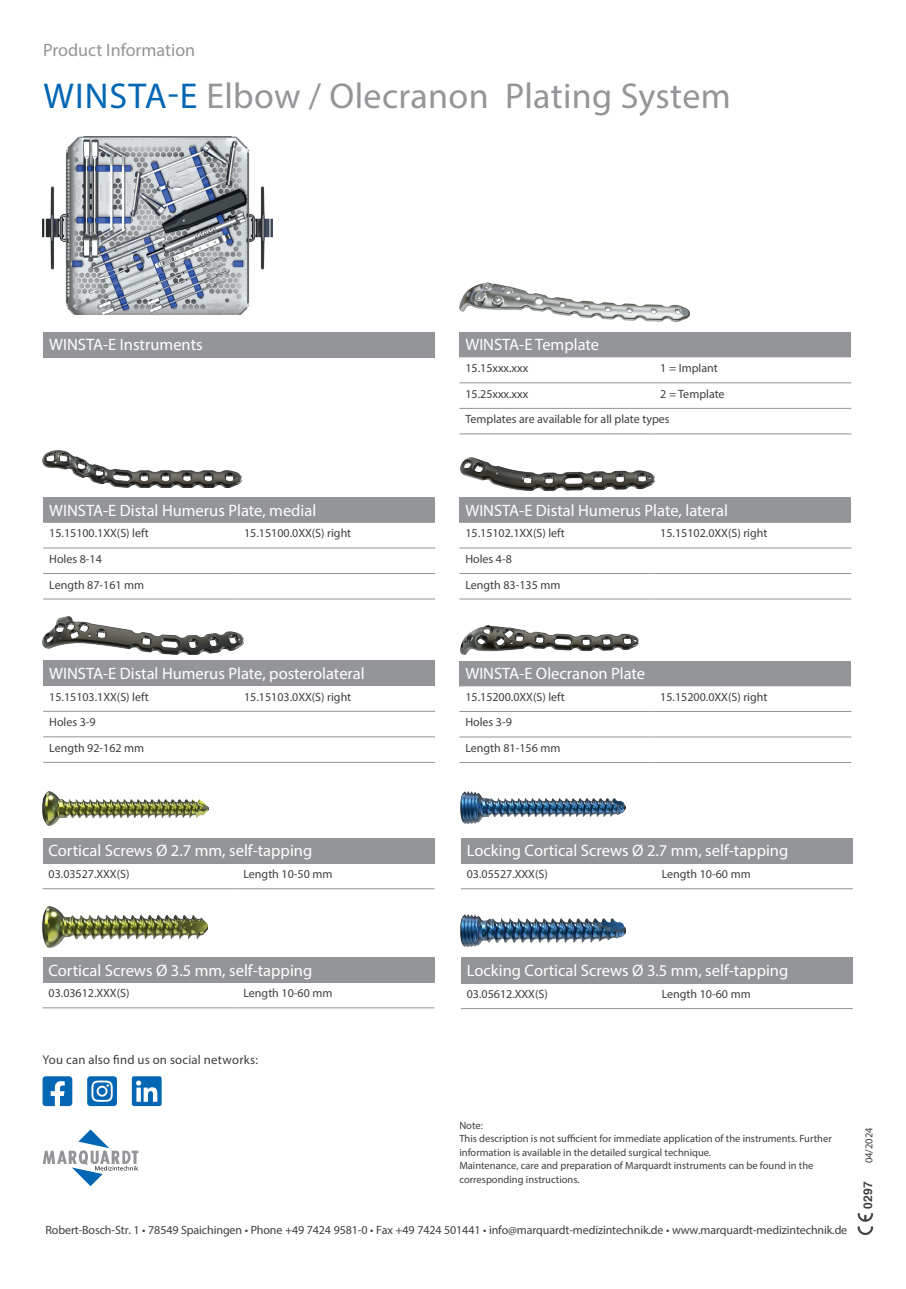
<style>
.page{position:relative;width:906px;height:1289px;background:#fff}
.page>*{position:absolute;margin:0;border:0;box-sizing:border-box;transform-origin:0 0}
.t1{font:36px "Myriad Pro";letter-spacing:.01em;color:#939598}
.t2{font:18px "Myriad Pro";color:#939598}
.t3{font:16.5px "Myriad Pro";color:#fff}
.t4{font:12.75px "Myriad Pro";letter-spacing:.02em;color:#3e3e3f}
.t5{font:12px/25.5px "Myriad Pro";color:#3e3e3f}
.t6{font:700 12px "Helvetica";color:#3e3e3f}
.t7{font:10.5px/13.5px "Myriad Pro";color:#3e3e3f}
.s1{color:#0166b3}
</style>
<div class="page">
<div style="left:43px;top:332px;width:392px;height:25px;background:#939598"></div>
<div style="left:43px;top:497px;width:392px;height:26px;background:#939598"></div>
<svg style="left:43px;top:548px;width:392px;height:1px"></svg>
<hr style="left:43px;top:547px;width:195px;height:1px;background:#939598">
<hr style="left:238px;top:547px;width:197px;height:1px;background:#939598">
<hr style="left:43px;top:573px;width:195px;height:1px;background:#939598">
<hr style="left:238px;top:573px;width:197px;height:1px;background:#939598">
<hr style="left:43px;top:598px;width:195px;height:1px;background:#939598">
<hr style="left:238px;top:598px;width:197px;height:1px;background:#939598">
<div style="left:459px;top:497px;width:392px;height:26px;background:#939598"></div>
<svg style="left:459px;top:548px;width:392px;height:1px"></svg>
<hr style="left:459px;top:547px;width:195px;height:1px;background:#939598">
<hr style="left:654px;top:547px;width:197px;height:1px;background:#939598">
<hr style="left:459px;top:573px;width:195px;height:1px;background:#939598">
<hr style="left:654px;top:573px;width:197px;height:1px;background:#939598">
<hr style="left:459px;top:598px;width:195px;height:1px;background:#939598">
<hr style="left:654px;top:598px;width:197px;height:1px;background:#939598">
<div style="left:43px;top:660px;width:392px;height:26px;background:#939598"></div>
<svg style="left:43px;top:710px;width:392px;height:52px"></svg>
<hr style="left:43px;top:711px;width:195px;height:1px;background:#939598">
<hr style="left:238px;top:711px;width:197px;height:1px;background:#939598">
<hr style="left:43px;top:736px;width:195px;height:1px;background:#939598">
<hr style="left:238px;top:736px;width:197px;height:1px;background:#939598">
<hr style="left:43px;top:762px;width:195px;height:1px;background:#939598">
<hr style="left:238px;top:762px;width:197px;height:1px;background:#939598">
<div style="left:459px;top:660px;width:392px;height:26px;background:#939598"></div>
<svg style="left:459px;top:686px;width:392px;height:52px"></svg>
<hr style="left:459px;top:711px;width:195px;height:1px;background:#939598">
<hr style="left:654px;top:711px;width:197px;height:1px;background:#939598">
<hr style="left:459px;top:736px;width:195px;height:1px;background:#939598">
<hr style="left:654px;top:736px;width:197px;height:1px;background:#939598">
<hr style="left:459px;top:762px;width:195px;height:1px;background:#939598">
<hr style="left:654px;top:762px;width:197px;height:1px;background:#939598">
<div style="left:43px;top:957px;width:391px;height:25px;background:#939598"></div>
<hr style="left:43px;top:1007px;width:194px;height:1px;background:#939598">
<hr style="left:237px;top:1007px;width:197px;height:1px;background:#939598">
<div style="left:461px;top:957px;width:391px;height:26px;background:#939598"></div>
<hr style="left:461px;top:1008px;width:194px;height:1px;background:#939598">
<hr style="left:655px;top:1008px;width:197px;height:1px;background:#939598">
<div style="left:43px;top:838px;width:391px;height:25px;background:#939598"></div>
<hr style="left:43px;top:888px;width:194px;height:1px;background:#939598">
<hr style="left:237px;top:888px;width:197px;height:1px;background:#939598">
<div style="left:461px;top:838px;width:391px;height:25px;background:#939598"></div>
<hr style="left:461px;top:888px;width:194px;height:1px;background:#939598">
<hr style="left:655px;top:888px;width:197px;height:1px;background:#939598">
<img style="left:43px;top:136px;width:229px;height:179px">
<img style="left:461px;top:458px;width:194px;height:33px">
<img style="left:43px;top:450px;width:198px;height:37px">
<img style="left:461px;top:625px;width:177px;height:30px">
<img style="left:43px;top:617px;width:200px;height:37px">
<img style="left:461px;top:791px;width:164px;height:32px">
<img style="left:461px;top:914px;width:164px;height:32px">
<img style="left:43px;top:906px;width:164px;height:41px">
<img style="left:43px;top:791px;width:165px;height:34px">
<svg style="left:43px;top:1129px;width:95px;height:57px"></svg>
<img style="left:857px;top:1213px;width:17px;height:22px">
<svg style="left:87px;top:1076px;width:30px;height:30px"></svg>
<svg style="left:43px;top:1076px;width:29px;height:30px"></svg>
<svg style="left:132px;top:1076px;width:30px;height:30px"></svg>
<img style="left:459px;top:283px;width:230px;height:38px">
<div style="left:459px;top:332px;width:392px;height:25px;background:#939598"></div>
<svg style="left:459px;top:357px;width:392px;height:51px"></svg>
<hr style="left:459px;top:382px;width:195px;height:1px;background:#939598">
<hr style="left:654px;top:382px;width:197px;height:1px;background:#939598">
<hr style="left:459px;top:408px;width:195px;height:1px;background:#939598">
<hr style="left:654px;top:408px;width:197px;height:1px;background:#939598">
<hr style="left:459px;top:433px;width:195px;height:1px;background:#939598">
<hr style="left:654px;top:433px;width:197px;height:1px;background:#939598">
<h2 class="t2" style="left:43px;top:39px;width:154px">Product Information</h2>
<h1 class="t1" style="left:44px;top:74px;width:688px"><span class="s1">WINSTA-E</span> Elbow / Olecranon Plating System</h1>
<h3 class="t3" style="left:49px;top:334px;width:155px">WINSTA-E Instruments</h3>
<h3 class="t3" style="left:49px;top:500px;width:269px">WINSTA-E Distal Humerus Plate, medial</h3>
<p class="t5" style="left:49px;top:520px;width:101px">15.15100.1XX(S) left</p>
<p class="t5" style="left:244px;top:520px;width:109px">15.15100.0XX(S) right</p>
<p class="t5" style="left:49px;top:546px;width:97px">Holes 8-14<br>Length 87-161 mm</p>
<h3 class="t3" style="left:49px;top:663px;width:317px">WINSTA-E Distal Humerus Plate, posterolateral</h3>
<p class="t5" style="left:49px;top:683px;width:101px">15.15103.1XX(S) left</p>
<p class="t5" style="left:244px;top:683px;width:109px">15.15103.0XX(S) right</p>
<p class="t5" style="left:49px;top:709px;width:97px">Holes 3-9<br>Length 92-162 mm</p>
<h3 class="t3" style="left:465px;top:334px;width:135px">WINSTA-E Template</h3>
<p class="t5" style="left:465px;top:355px;width:64px">15.15xxx.xxx</p>
<p class="t5" style="left:660px;top:355px;width:59px">1 = Implant</p>
<p class="t5" style="left:465px;top:381px;width:64px">15.25xxx.xxx</p>
<p class="t5" style="left:465px;top:381px;width:261px;text-indent:195px">2 = Template<br>Templates are available for all plate types</p>
<h3 class="t3" style="left:465px;top:500px;width:264px">WINSTA-E Distal Humerus Plate, lateral</h3>
<p class="t5" style="left:465px;top:520px;width:101px">15.15102.1XX(S) left</p>
<p class="t5" style="left:660px;top:520px;width:109px">15.15102.0XX(S) right</p>
<p class="t5" style="left:465px;top:546px;width:97px">Holes 4-8<br>Length 83-135 mm</p>
<h3 class="t3" style="left:465px;top:663px;width:181px">WINSTA-E Olecranon Plate</h3>
<p class="t5" style="left:465px;top:684px;width:101px">15.15200.0XX(S) left</p>
<p class="t5" style="left:660px;top:684px;width:109px">15.15200.0XX(S) right</p>
<p class="t5" style="left:465px;top:709px;width:97px">Holes 3-9<br>Length 81-156 mm</p>
<h3 class="t3" style="left:49px;top:840px;width:265px">Cortical Screws Ø 2.7 mm, self-tapping</h3>
<p class="t5" style="left:49px;top:861px;width:82px">03.03527.XXX(S)</p>
<p class="t5" style="left:243px;top:861px;width:90px">Length 10-50 mm</p>
<h3 class="t3" style="left:467px;top:840px;width:323px">Locking Cortical Screws Ø 2.7 mm, self-tapping</h3>
<p class="t5" style="left:467px;top:861px;width:82px">03.05527.XXX(S)</p>
<p class="t5" style="left:661px;top:861px;width:90px">Length 10-60 mm</p>
<h3 class="t3" style="left:49px;top:959px;width:265px">Cortical Screws Ø 3.5 mm, self-tapping</h3>
<p class="t5" style="left:49px;top:980px;width:82px">03.03612.XXX(S)</p>
<p class="t5" style="left:243px;top:980px;width:90px">Length 10-60 mm</p>
<p class="t4" style="left:43px;top:1051px;width:217px">You can also find us on social networks:</p>
<h3 class="t3" style="left:467px;top:959px;width:323px">Locking Cortical Screws Ø 3.5 mm, self-tapping</h3>
<p class="t5" style="left:467px;top:981px;width:82px">03.05612.XXX(S)</p>
<p class="t5" style="left:661px;top:981px;width:90px">Length 10-60 mm</p>
<p class="t7" style="left:459px;top:1118px;width:374px">Note:<br>This description is not sufficient for immediate application of the instruments. Further information is available in the detailed surgical technique.<br>Maintenance, care and preparation of Marquardt instruments can be found in the corresponding instructions.</p>
<p class="t5" style="left:46px;top:1217px;width:803px">Robert-Bosch-Str. 1 • 78549 Spaichingen • Phone +49 7424 9581-0 • Fax +49 7424 501441 • info@marquardt-medizintechnik.de • www.marquardt-medizintechnik.de</p>
<p class="t7" style="left:862px;top:1163px;width:37px;rotate:-90deg">04/2024</p>
<p class="t6" style="left:858px;top:1208px;width:29px;rotate:-90deg">0297</p>
</div>
